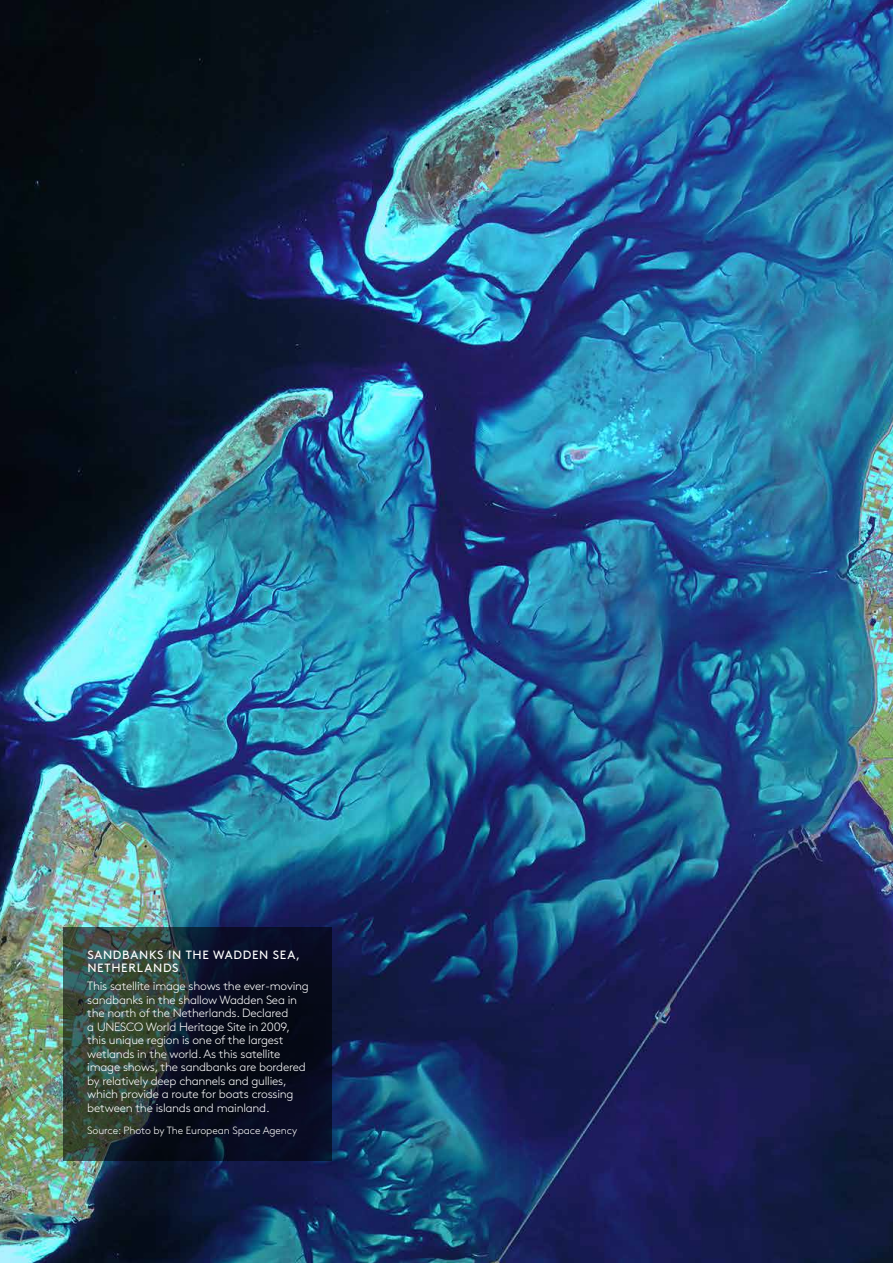
<style>
.page{position:relative;width:893px;height:1263px;background:#fff}
.page>*{position:absolute;margin:0;border:0;box-sizing:border-box;transform-origin:0 0}
.t1{font:300 12px/13.5px "Brown Std";letter-spacing:-.02em;color:#fff}
.t2{font:12px/13.5px "Brown Std";letter-spacing:.06em;color:#fff}
.t3{font:300 10.5px "Brown Std";letter-spacing:-.01em;color:#fff}
</style>
<div class="page">
<img style="left:0;top:0;width:893px;height:1263px">
<svg style="left:64px;top:927px;width:268px;height:234px;background:#182329"></svg>
<p class="t2" style="left:87px;top:948px;width:214px">SANDBANKS IN THE WADDEN SEA,<br>NETHERLANDS</p>
<p class="t1" style="left:87px;top:979px;width:223px">This satellite image shows the ever-moving sandbanks in the shallow Wadden Sea in the north of the Netherlands. Declared<br>a UNESCO World Heritage Site in 2009, this unique region is one of the largest wetlands in the world. As this satellite image shows, the sandbanks are bordered by relatively deep channels and gullies, which provide a route for boats crossing between the islands and mainland.</p>
<p class="t3" style="left:87px;top:1124px;width:211px">Source: Photo by The European Space Agency</p>
</div>
